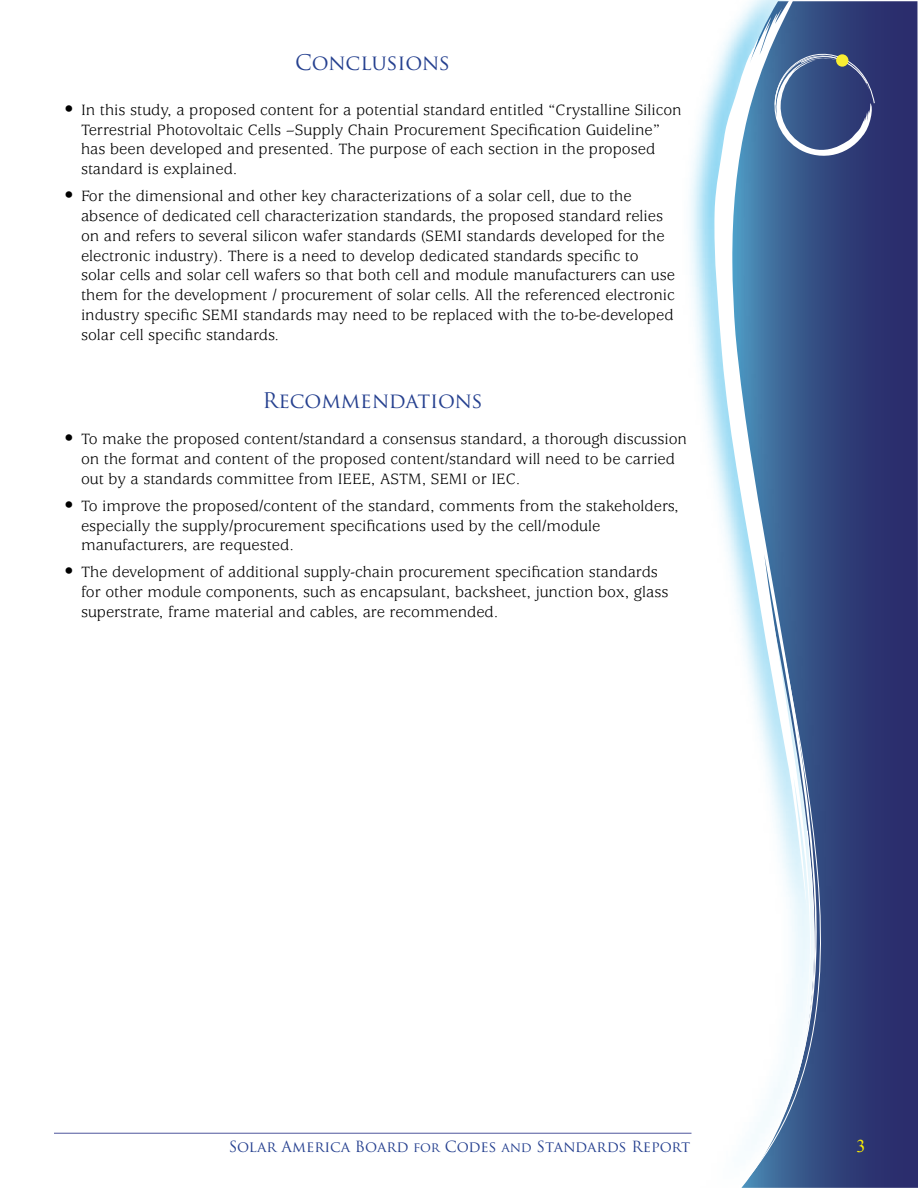
<style>
.page{position:relative;width:918px;height:1188px;background:#fff}
.page>*{position:absolute;margin:0;border:0;box-sizing:border-box;transform-origin:0 0}
.t1{font:21px "Trajan Pro";letter-spacing:-.01em;color:#25408f}
.t2{font:18px "Times New Roman";color:#fff200}
.t3{font:16.5px/19.8px "Usherwood";color:#000}
.t4{font:15px "Trajan Pro";color:#25408f}
.s1{font-size:18px}
.s2{font-size:13.5px}
</style>
<div class="page">
<svg style="left:586px;top:1px;width:332px;height:1187px"></svg>
<img style="left:654px;top:1px;width:183px;height:1187px">
<svg style="left:713px;top:0;width:106px;height:606px"></svg>
<svg style="left:699px;top:606px;width:125px;height:582px"></svg>
<svg style="left:757px;top:830px;width:59px;height:331px"></svg>
<hr style="left:54px;top:1133px;width:638px;height:1px;background:#6269a7">
<svg style="left:756px;top:49px;width:119px;height:107px;background:#4e6795"></svg>
<div style="left:836px;top:54px;width:12px;height:13px;background:#f9ed32;border-radius:50%"></div>
<p class="t1" style="left:295px;top:49px;width:157px">Conclusions</p>
<p class="t3" style="left:81px;top:100px;width:602px;text-indent:-16px"><span class="s1">•</span> In this study, a proposed content for a potential standard entitled “Crystalline Silicon Terrestrial Photovoltaic Cells –Supply Chain Procurement Specification Guideline” has been developed and presented. The purpose of each section in the proposed standard is explained.</p>
<p class="t3" style="left:81px;top:187px;width:596px;text-indent:-16px"><span class="s1">•</span> For the dimensional and other key characterizations of a solar cell, due to the absence of dedicated cell characterization standards, the proposed standard relies on and refers to several silicon wafer standards (SEMI standards developed for the electronic industry). There is a need to develop dedicated standards specific to solar cells and solar cell wafers so that both cell and module manufacturers can use them for the development / procurement of solar cells. All the referenced electronic industry specific SEMI standards may need to be replaced with the to-be-developed solar cell specific standards.</p>
<p class="t1" style="left:263px;top:387px;width:222px">Recommendations</p>
<p class="t3" style="left:81px;top:430px;width:608px;text-indent:-16px"><span class="s1">•</span> To make the proposed content/standard a consensus standard, a thorough discussion on the format and content of the proposed content/standard will need to be carried out by a standards committee from IEEE, ASTM, SEMI or IEC.</p>
<p class="t3" style="left:81px;top:496px;width:599px;text-indent:-16px"><span class="s1">•</span> To improve the proposed/content of the standard, comments from the stakeholders, especially the supply/procurement specifications used by the cell/module manufacturers, are requested.</p>
<p class="t3" style="left:81px;top:563px;width:589px;text-indent:-16px"><span class="s1">•</span> The development of additional supply-chain procurement specification standards for other module components, such as encapsulant, backsheet, junction box, glass superstrate, frame material and cables, are recommended.</p>
<p class="t4" style="left:229px;top:1137px;width:463px">Solar America Board <span class="s2">for</span> Codes <span class="s2">and</span> Standards Report</p>
<p class="t2" style="left:856px;top:1134px;width:10px">3</p>
</div>
